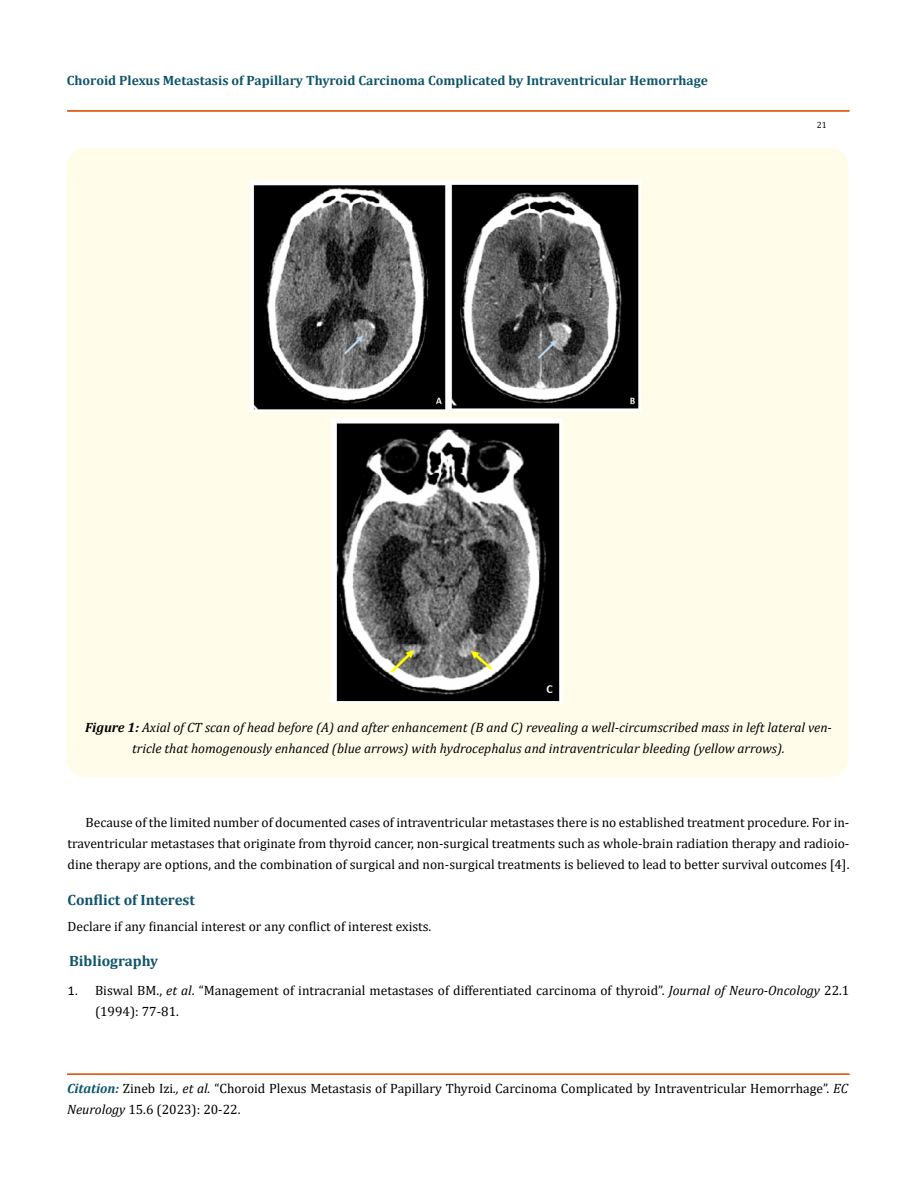
<style>
.page{position:relative;width:917px;height:1188px;background:#fff}
.page>*{position:absolute;margin:0;border:0;box-sizing:border-box;transform-origin:0 0}
.t1{font:700 15px "Cambria";color:#0e546a}
.t2{font:13.5px/21px "Cambria";color:#000}
.t3{font:italic 13.5px/21px "Cambria";color:#000;text-align:center}
.t4{font:700 13.5px "Cambria";color:#0e546a}
.t5{font:9px "Cambria";color:#000}
.s1{font-weight:700}
.s2{font-family:"Calibri"}
.s3{font-style:italic}
.s4{font-weight:700;font-style:italic;color:#0e546a}
</style>
<div class="page">
<div style="left:67px;top:111px;width:782px;height:1px;border:1px solid #e05d1a"></div>
<div style="left:67px;top:1074px;width:782px;height:1px;border:1px solid #e05d1a"></div>
<div style="left:66px;top:148px;width:782px;height:629px;background:#fffde9;border-radius:18px"></div>
<img style="left:249px;top:180px;width:391px;height:232px">
<img style="left:331px;top:419px;width:231px;height:283px">
<p class="t4" style="left:67px;top:71px;width:642px">Choroid Plexus Metastasis of Papillary Thyroid Carcinoma Complicated by Intraventricular Hemorrhage</p>
<p class="t5" style="left:816px;top:120px;width:11px">21</p>
<p class="t3" style="left:85px;top:716px;width:748px"><span class="s1">Figure 1:</span> Axial of CT scan of head before (A) and after enhancement (B and C) revealing a well-circumscribed mass in left lateral ven&shy;tricle that homogenously enhanced (blue arrows) with hydrocephalus and intraventricular bleeding (yellow arrows).</p>
<p class="t2" style="left:68px;top:812px;width:783px;text-align:justify;text-indent:18px">Because of the limited number of documented cases of intraventricular metastases there is no established treatment procedure. For in&shy;traventricular metastases that originate from thyroid cancer, non-surgical treatments such as whole-brain radiation therapy and radioio&shy;dine therapy are options, and the combination of surgical and non-surgical treatments is believed to lead to better survival outcomes [4].</p>
<p class="t1" style="left:68px;top:890px;width:129px">Conflict of Interest</p>
<p class="t2" style="left:68px;top:916px;width:365px">Declare if any financial interest or any conflict of interest exists.</p>
<p class="t1" style="left:69px;top:951px;width:91px">Bibliography</p>
<p class="t2" style="left:95px;top:979px;width:756px;text-indent:-27px"><span class="s2">1.</span> Biswal BM., <span class="s3">et al</span>. “Management of intracranial metastases of differentiated carcinoma of thyroid”. <span class="s3">Journal of Neuro-Oncology</span> 22.1 (1994): 77-81.</p>
<p class="t2" style="left:67px;top:1078px;width:782px"><span class="s4">Citation:</span> Zineb Izi<span class="s3">., et al.</span> “Choroid Plexus Metastasis of Papillary Thyroid Carcinoma Complicated by Intraventricular Hemorrhage”. <span class="s3">EC<br>Neurology</span> 15.6 (2023): 20-22.</p>
</div>
